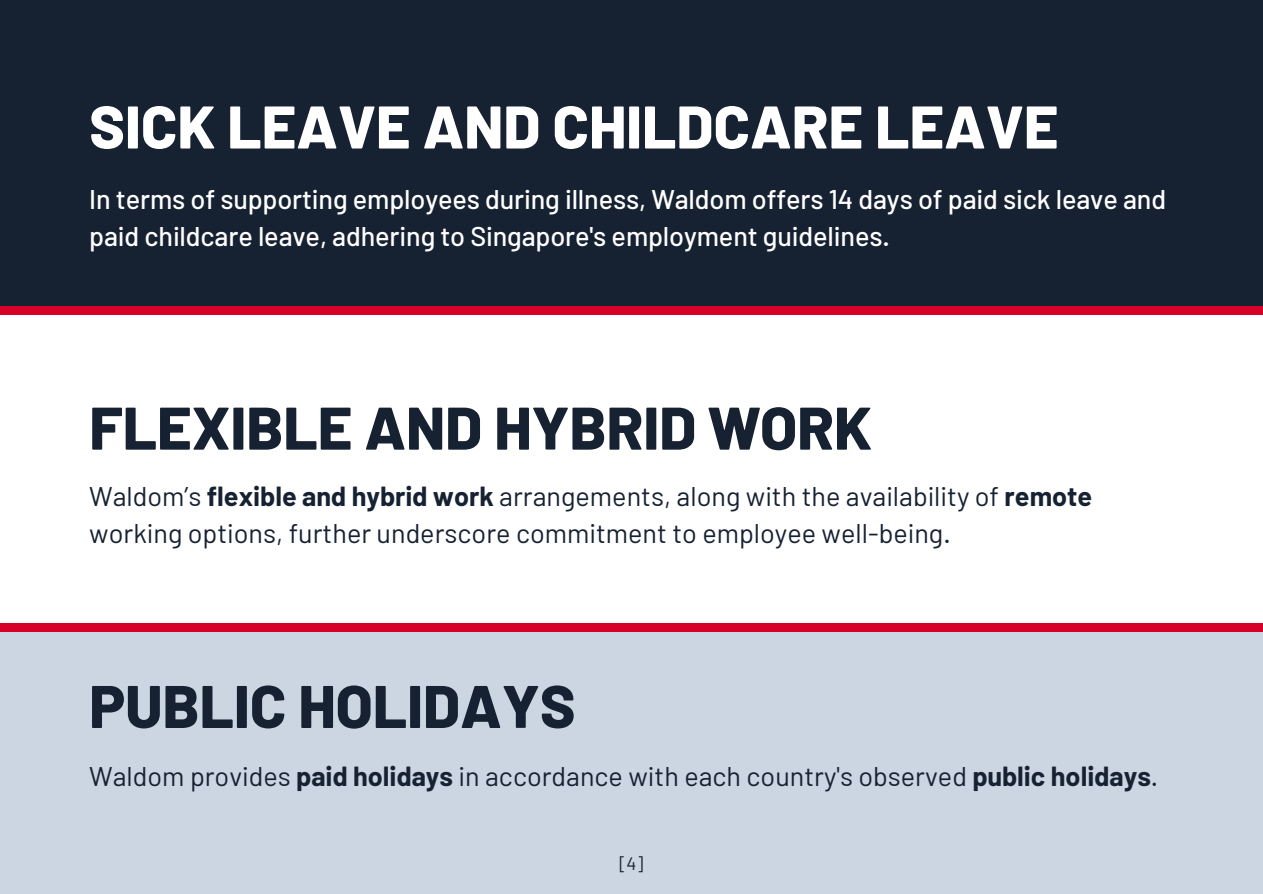
<style>
.page{position:relative;width:1263px;height:894px;background:#fff}
.page>*{position:absolute;margin:0;border:0;box-sizing:border-box;transform-origin:0 0}
.t1{font:800 60px "Barlow";color:#162132}
.t2{font:800 60px "Barlow";color:#fff}
.t3{font:27px/37.2px "Barlow";color:#162132}
.t4{font:500 27px/37.2px "Barlow";letter-spacing:-.005em;color:#fff}
.t5{font:18px "Barlow";color:#162132}
.s1{font-weight:700}
</style>
<div class="page">
<div style="left:0;top:0;width:1263px;height:306px;background:#162132"></div>
<div style="left:0;top:623px;width:1263px;height:270px;background:#ccd6e2"></div>
<div style="left:0;top:306px;width:1263px;height:9px;background:#d60029"></div>
<div style="left:0;top:623px;width:1263px;height:9px;background:#d60029"></div>
<h1 class="t2" style="left:89px;top:88px;width:971px">SICK LEAVE AND CHILDCARE LEAVE</h1>
<h1 class="t4" style="left:89px;top:179px;width:1078px">In terms of supporting employees during illness, Waldom offers 14 days of paid sick leave and paid childcare leave, adhering to Singapore's employment guidelines.</h1>
<h3 class="t1" style="left:89px;top:389px;width:784px">FLEXIBLE AND HYBRID WORK</h3>
<h1 class="t3" style="left:89px;top:476px;width:1004px">Waldom’s <span class="s1">flexible and hybrid work</span> arrangements, along with the availability of <span class="s1">remote </span>working options, further underscore commitment to employee well-being.</h1>
<p class="t1" style="left:89px;top:667px;width:488px">PUBLIC HOLIDAYS</p>
<h3 class="t3" style="left:89px;top:756px;width:1070px">Waldom provides <span class="s1">paid holidays</span> in accordance with each country's observed <span class="s1">public holidays</span>.</h3>
<h2 class="t5" style="left:620px;top:851px;width:25px">[4]</h2>
</div>
